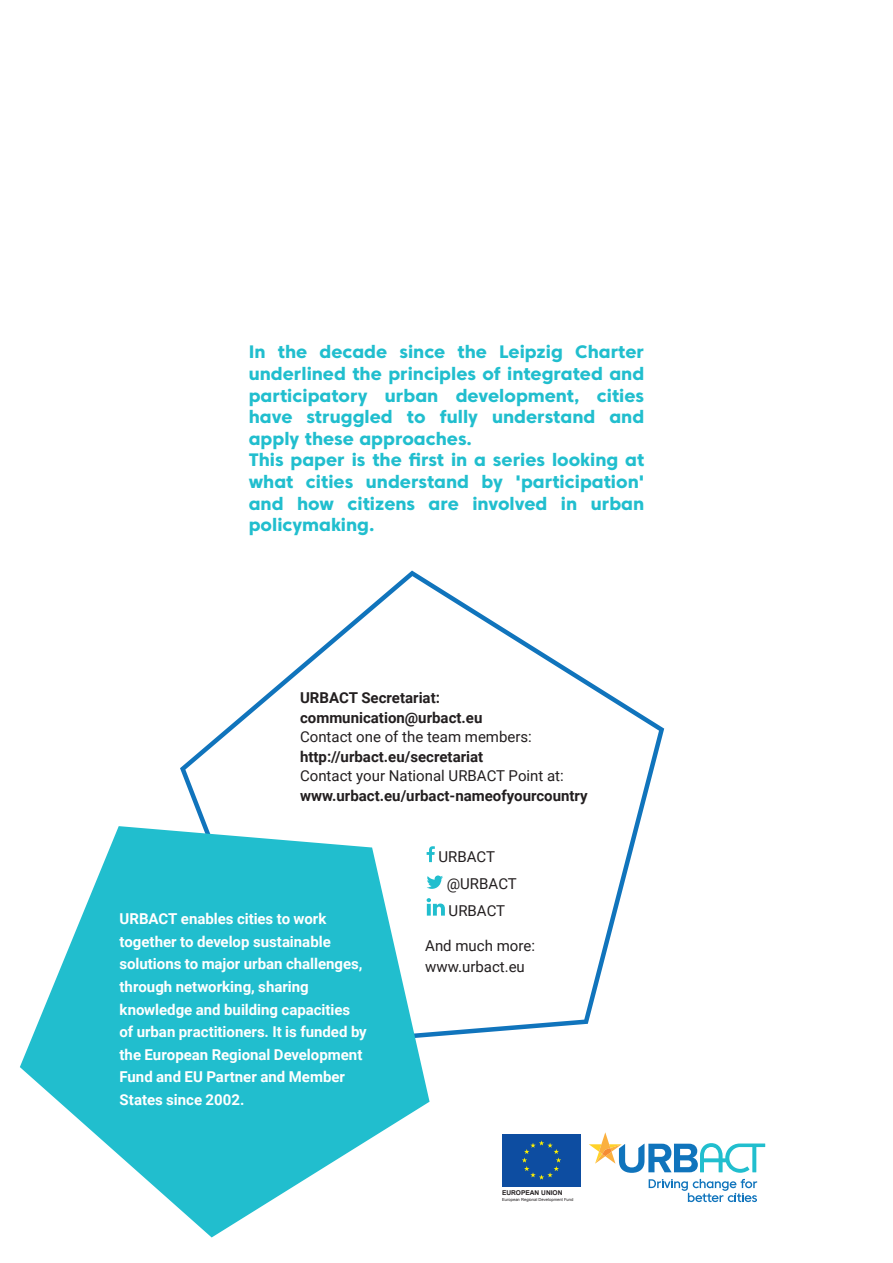
<style>
.page{position:relative;width:893px;height:1263px;background:#fff}
.page>*{position:absolute;margin:0;border:0;box-sizing:border-box;transform-origin:0 0}
.t1{font:800 18px/21.6px "Core Sans C 75";color:#21bece}
.t2{font:700 15px/22.5px "Roboto";color:#fff}
.t3{font:700 15px/19.5px "Roboto";color:#231f20}
.t4{font:15px/26.7px "Roboto";color:#231f20}
.t5{font:700 6.6px "Arial";color:#231f20}
.t6{font:4.2px "Arial";color:#231f20}
</style>
<div class="page">
<svg style="left:589px;top:1132px;width:176px;height:41px"></svg>
<svg style="left:649px;top:1179px;width:108px;height:23px"></svg>
<svg style="left:180px;top:570px;width:484px;height:467px"></svg>
<svg style="left:430px;top:846px;width:5px;height:16px"></svg>
<svg style="left:430px;top:875px;width:13px;height:14px"></svg>
<svg style="left:430px;top:898px;width:15px;height:18px"></svg>
<svg style="left:20px;top:826px;width:410px;height:411px;fill:#21bece"></svg>
<div style="left:502px;top:1134px;width:79px;height:53px;background:#0d4da1"></div>
<p class="t1" style="left:249px;top:341px;width:397px">In the decade since the Leipzig Charter underlined the principles of integrated and participatory urban development, cities have struggled to fully understand and apply these approaches.<br>This paper is the first in a series looking at what cities understand by 'participation' and how citizens are involved in urban policymaking.</p>
<p class="t3" style="left:300px;top:688px;width:184px">URBACT Secretariat: communication@urbact.eu</p>
<p class="t4" style="left:300px;top:723px;width:233px">Contact one of the team members:</p>
<p class="t3" style="left:300px;top:746px;width:185px">http://urbact.eu/secretariat</p>
<p class="t4" style="left:300px;top:762px;width:265px">Contact your National URBACT Point at:</p>
<p class="t3" style="left:300px;top:785px;width:289px">www.urbact.eu/urbact-nameofyourcountry</p>
<p class="t2" style="left:120px;top:907px;width:249px">URBACT enables cities to work together to develop sustainable solutions to major urban challenges, through networking, sharing knowledge and building capacities of urban practitioners. It is funded by the European Regional Development<br>Fund and EU Partner and Member<br>States since 2002.</p>
<p class="t4" style="left:447px;top:843px;width:72px;text-indent:-8px">URBACT @URBACT<br>URBACT</p>
<p class="t4" style="left:425px;top:935px;width:111px;line-height:21px">And much more: www.urbact.eu</p>
<p class="t5" style="left:502px;top:1188px;width:62px">EUROPEAN UNION</p>
<p class="t6" style="left:502px;top:1197px;width:73px">European Regional Development Fund</p>
</div>
